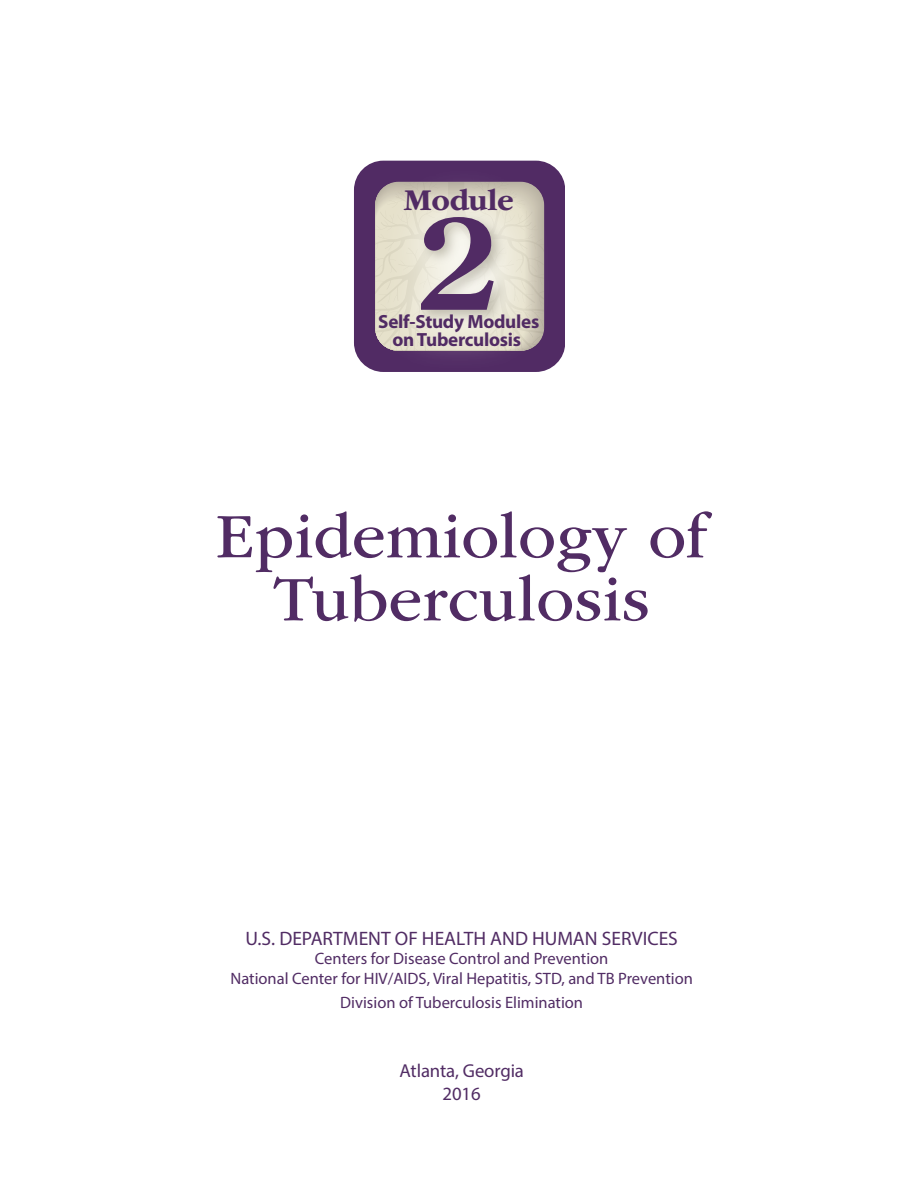
<style>
.page{position:relative;width:918px;height:1188px;background:#fff}
.page>*{position:absolute;margin:0;border:0;box-sizing:border-box;transform-origin:0 0}
.t1{font:700 126px "Century Old Style Std";color:#512b64}
.t2{font:66px/63px "ITC Garamond Std";letter-spacing:.005em;color:#512c64;text-align:center}
.t3{font:700 31.5px "ITC Garamond Std";letter-spacing:-.015em;color:#512b64}
.t4{font:19.5px "Myriad Pro";color:#512c64}
.t5{font:700 19.2px "Myriad Pro";letter-spacing:-.015em;color:#512b64}
.P2_Address_Title_Pag{font:18.75px/22.5px "Myriad Pro";letter-spacing:-.005em;color:#512c64;text-align:center}
.t6{font:16.5px "Myriad Pro";color:#512c64}
</style>
<div class="page">
<hr style="left:0;top:0;width:1px;height:1188px;background:#e6e1cb">
<svg style="left:0;top:0;width:1px;height:1165px"></svg>
<svg style="left:354px;top:172px;width:6px;height:188px"></svg>
<img style="left:360px;top:160px;width:204px;height:212px">
<img style="left:408px;top:196px;width:112px;height:166px">
<p class="t3" style="left:404px;top:182px;width:112px">Module</p>
<p class="t1" style="left:417px;top:181px;width:85px">2</p>
<p class="t5" style="left:392px;top:327px;width:130px">on Tuberculosis</p>
<p class="t5" style="left:378px;top:309px;width:163px">Self-Study Modules</p>
<p class="t2" style="left:216px;top:506px;width:493px">Epidemiology of<br>Tuberculosis</p>
<p class="t4" style="left:245px;top:926px;width:434px">U.S. DEPARTMENT OF HEALTH AND HUMAN SERVICES</p>
<p class="t6" style="left:315px;top:949px;width:295px">Centers for Disease Control and Prevention</p>
<p class="t6" style="left:231px;top:968px;width:464px">National Center for HIV/AIDS, Viral Hepatitis, STD, and TB Prevention</p>
<p class="t6" style="left:340px;top:992px;width:244px">Division of Tuberculosis Elimination</p>
<p class="P2_Address_Title_Pag" style="left:399px;top:1059px;width:126px">Atlanta, Georgia<br>2016</p>
</div>
